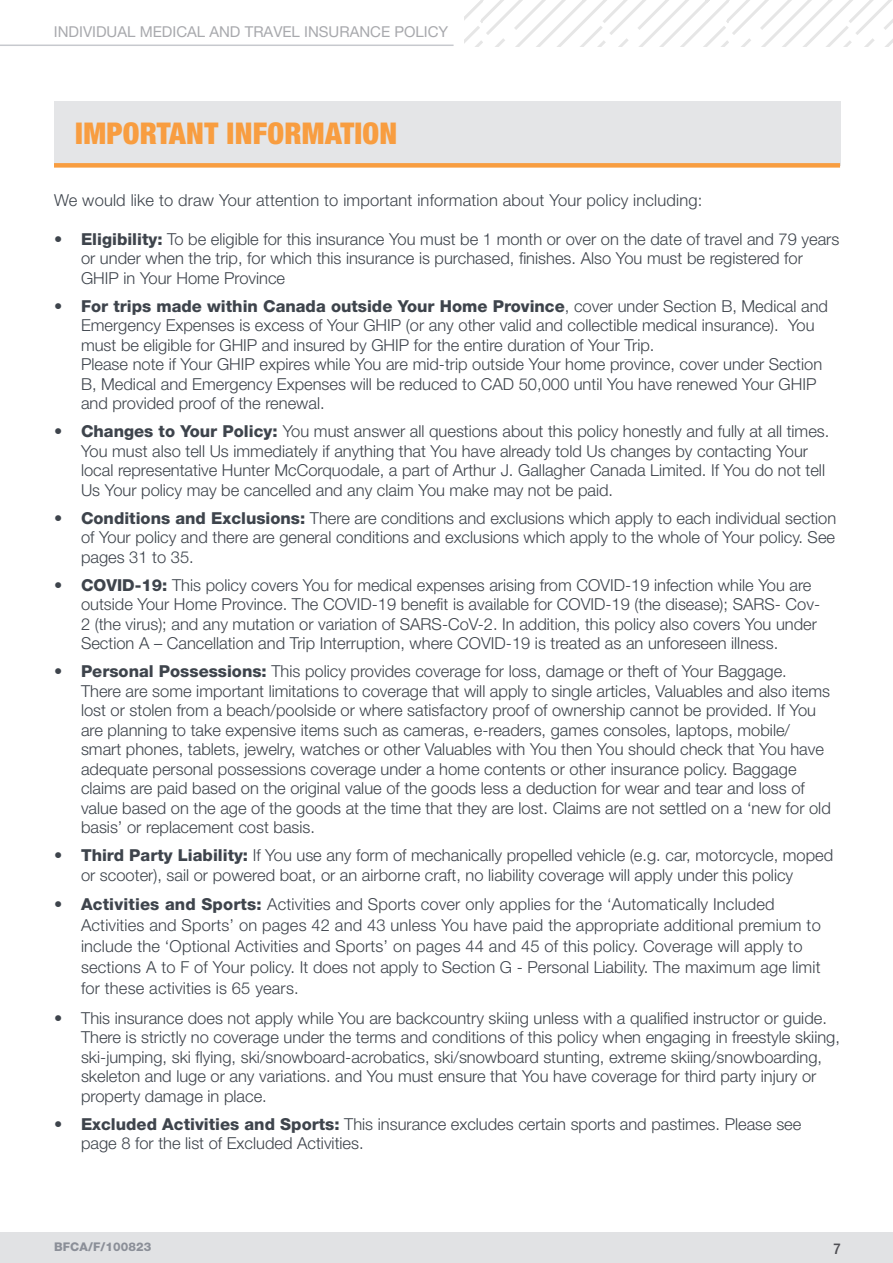
<style>
.page{position:relative;width:893px;height:1263px;background:#fff}
.page>*{position:absolute;margin:0;border:0;box-sizing:border-box;transform-origin:0 0}
.title__2{font:900 condensed 30px "Helvetica Neue LT Pro";letter-spacing:.01em;color:#f89d40}
.body{font:300 16.5px/19.5px "Helvetica Neue LT Pro";color:#3e444c}
.t1{font:15px "Helvetica Neue LT Pro";color:#a8a9ad}
.t2{font:500 condensed 15px "Helvetica Neue LT Pro";color:#4f4f54}
.t3{font:800 12px "Helvetica Neue LT Pro";letter-spacing:.01em;color:#8b8f98}
.s1{font-weight:800}
</style>
<div class="page">
<hr style="left:0;top:45px;width:454px;height:1px;background:#c7c9ce">
<svg style="left:465px;top:0;width:428px;height:47px"></svg>
<div style="left:0;top:1232px;width:893px;height:31px;background:#e1e2e4"></div>
<div style="left:54px;top:101px;width:786px;height:64px;background:#e4e5e7"></div>
<div style="left:54px;top:163px;width:786px;height:5px;background:#f89d40"></div>
<p class="t1" style="left:54px;top:23px;width:396px">INDIVIDUAL MEDICAL AND TRAVEL INSURANCE POLICY</p>
<p class="title__2" style="left:75px;top:115px;width:324px">IMPORTANT INFORMATION</p>
<p class="body" style="left:54px;top:190px;width:650px">We would like to draw Your attention to important information about Your policy including:</p>
<p class="body" style="left:81px;top:229px;width:760px;text-indent:-27px">• <span class="s1">Eligibility:</span> To be eligible for this insurance You must be 1 month or over on the date of travel and 79 years or under when the trip, for which this insurance is purchased, finishes. Also You must be registered for<br>GHIP in Your Home Province</p>
<p class="body" style="left:81px;top:296px;width:748px;text-indent:-27px">• <span class="s1">For trips made within Canada outside Your Home Province</span>, cover under Section B, Medical and Emergency Expenses is excess of Your GHIP (or any other valid and collectible medical insurance). You must be eligible for GHIP and insured by GHIP for the entire duration of Your Trip.<br>Please note if Your GHIP expires while You are mid-trip outside Your home province, cover under Section B, Medical and Emergency Expenses will be reduced to CAD 50,000 until You have renewed Your GHIP and provided proof of the renewal.</p>
<p class="body" style="left:81px;top:421px;width:747px;text-indent:-27px">• <span class="s1">Changes to Your Policy:</span> You must answer all questions about this policy honestly and fully at all times.<br>You must also tell Us immediately if anything that You have already told Us changes by contacting Your local representative Hunter McCorquodale, a part of Arthur J. Gallagher Canada Limited. If You do not tell Us Your policy may be cancelled and any claim You make may not be paid.</p>
<p class="body" style="left:81px;top:508px;width:757px;text-align:justify;text-indent:-27px">• <span class="s1">Conditions and Exclusions:</span> There are conditions and exclusions which apply to each individual section of Your policy and there are general conditions and exclusions which apply to the whole of Your policy. See pages 31 to 35.</p>
<p class="body" style="left:81px;top:575px;width:741px;text-indent:-27px">• <span class="s1">COVID-19:</span> This policy covers You for medical expenses arising from COVID-19 infection while You are outside Your Home Province. The COVID-19 benefit is available for COVID-19 (the disease); SARS- Cov-2 (the virus); and any mutation or variation of SARS-CoV-2. In addition, this policy also covers You under Section A – Cancellation and Trip Interruption, where COVID-19 is treated as an unforeseen illness.</p>
<p class="body" style="left:81px;top:661px;width:751px;text-indent:-27px">• <span class="s1">Personal Possessions:</span> This policy provides coverage for loss, damage or theft of Your Baggage.<br>There are some important limitations to coverage that will apply to single articles, Valuables and also items lost or stolen from a beach/poolside or where satisfactory proof of ownership cannot be provided. If You are planning to take expensive items such as cameras, e-readers, games consoles, laptops, mobile/ smart phones, tablets, jewelry, watches or other Valuables with You then You should check that You have adequate personal possessions coverage under a home contents or other insurance policy. Baggage claims are paid based on the original value of the goods less a deduction for wear and tear and loss of value based on the age of the goods at the time that they are lost. Claims are not settled on a ‘new for old basis’ or replacement cost basis.</p>
<p class="body" style="left:81px;top:845px;width:754px;text-indent:-27px">• <span class="s1">Third Party Liability:</span> If You use any form of mechanically propelled vehicle (e. g. car, motorcycle, moped or scooter), sail or powered boat, or an airborne craft, no liability coverage will apply under this policy</p>
<p class="body" style="left:81px;top:894px;width:741px;line-height:21px;text-indent:-27px">• <span class="s1">Activities and Sports:</span> Activities and Sports cover only applies for the ‘Automatically Included Activities and Sports’ on pages 42 and 43 unless You have paid the appropriate additional premium to include the ‘Optional Activities and Sports’ on pages 44 and 45 of this policy. Coverage will apply to sections A to F of Your policy. It does not apply to Section G - Personal Liability. The maximum age limit for these activities is 65 years.</p>
<p class="body" style="left:81px;top:1008px;width:760px;text-indent:-27px">• This insurance does not apply while You are backcountry skiing unless with a qualified instructor or guide.<br>There is strictly no coverage under the terms and conditions of this policy when engaging in freestyle skiing, ski-jumping, ski flying, ski/snowboard-acrobatics, ski/snowboard stunting, extreme skiing/snowboarding, skeleton and luge or any variations. and You must ensure that You have coverage for third party injury or property damage in place.</p>
<p class="body" style="left:81px;top:1114px;width:722px;text-indent:-27px">• <span class="s1">Excluded Activities and Sports:</span> This insurance excludes certain sports and pastimes. Please see page 8 for the list of Excluded Activities.</p>
<p class="t3" style="left:54px;top:1239px;width:99px">BFCA/F/100823</p>
<p class="t2" style="left:833px;top:1239px;width:9px">7</p>
</div>
